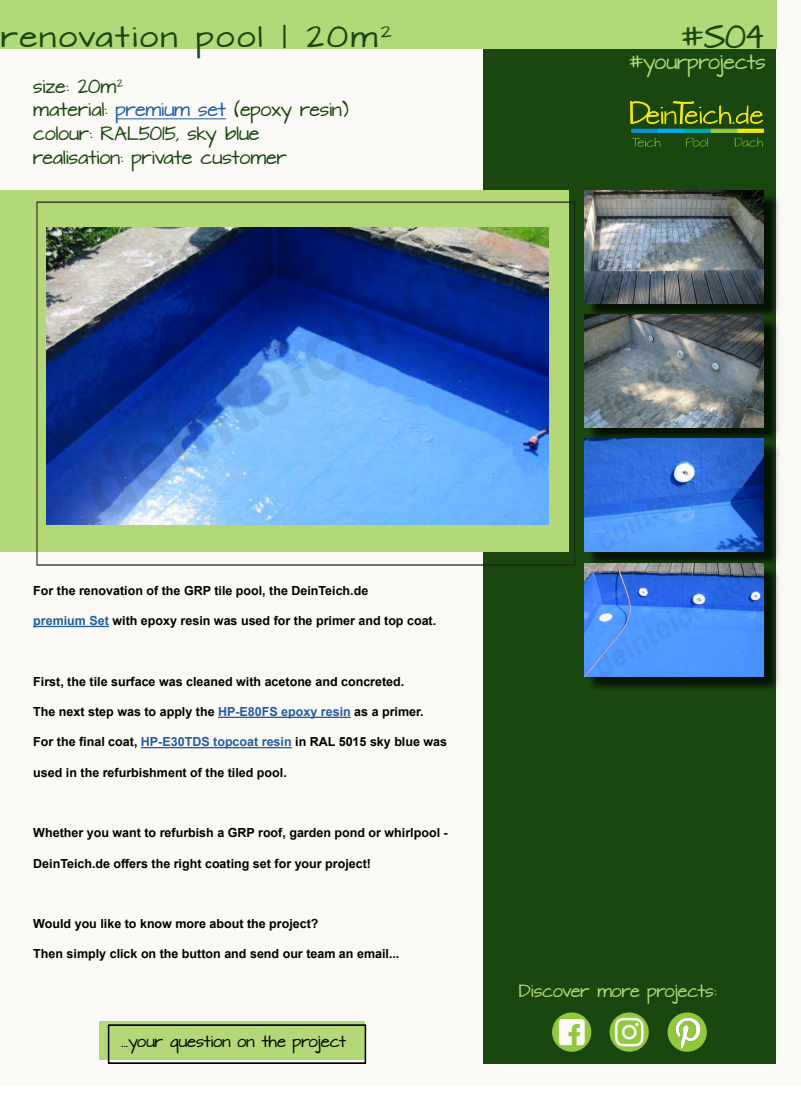
<style>
.page{position:relative;width:801px;height:1110px;background:#fff}
.page>*{position:absolute;margin:0;border:0;box-sizing:border-box;transform-origin:0 0}
.t1{font:27.5px "Architects Daughter";color:#1a4710}
.t2{font:25px "Architects Daughter";letter-spacing:.1em;color:#1a4710;scale:1.1 1}
.t3{font:17.5px "Architects Daughter";color:#b3d878}
.t4{font:16.25px/23.8px "Architects Daughter";color:#1a4710}
.t5{font:15px "Architects Daughter";color:#b3d878}
.t6{font:13.75px "Architects Daughter";color:#000}
.t7{font:700 12.5px "Arial";color:#000}
.s1{color:#215e9e}
</style>
<div class="page">
<div style="left:1px;top:0;width:800px;height:1084px;background:#fbf9f6"></div>
<div style="left:484px;top:44px;width:292px;height:1018px;background:#1a4710"></div>
<div style="left:0;top:190px;width:568px;height:362px;background:#b3d878"></div>
<svg style="left:36px;top:201px;width:539px;height:364px"></svg>
<div style="left:0;top:1px;width:776px;height:48px;background:#b3d878"></div>
<img style="left:47px;top:227px;width:501px;height:297px">
<hr style="left:116px;top:118px;width:110px;height:1px;background:#215e9e">
<hr style="left:33px;top:625px;width:76px;height:2px;background:#215e9e">
<hr style="left:218px;top:716px;width:133px;height:1px;background:#215e9e">
<hr style="left:141px;top:746px;width:151px;height:2px;background:#215e9e">
<div style="left:586px;top:192px;width:193px;height:127px;background:#000;opacity:.75"></div>
<img style="left:585px;top:190px;width:179px;height:113px">
<div style="left:586px;top:316px;width:193px;height:127px;background:#000;opacity:.75"></div>
<img style="left:585px;top:314px;width:179px;height:113px">
<div style="left:586px;top:440px;width:193px;height:126px;background:#000;opacity:.75"></div>
<img style="left:585px;top:438px;width:179px;height:113px">
<div style="left:586px;top:565px;width:193px;height:126px;background:#000;opacity:.75"></div>
<img style="left:585px;top:563px;width:179px;height:113px">
<img style="left:630px;top:101px;width:133px;height:46px">
<div style="left:99px;top:1021px;width:265px;height:38px;background:#b3d878"></div>
<svg style="left:108px;top:1024px;width:258px;height:39px"></svg>
<svg style="left:667px;top:1012px;width:40px;height:39px"></svg>
<svg style="left:609px;top:1012px;width:40px;height:39px"></svg>
<svg style="left:614px;top:1017px;width:29px;height:29px"></svg>
<svg style="left:552px;top:1012px;width:39px;height:39px"></svg>
<svg style="left:559px;top:1018px;width:26px;height:26px"></svg>
<img style="left:672px;top:1017px;width:31px;height:31px">
<h2 class="t2" style="left:1px;top:20px;width:358px">renovation pool | 20m²</h2>
<h3 class="t4" style="left:33px;top:76px;width:317px">size: 20m²<br>material: <span class="s1">premium set</span> (epoxy resin) colour: RAL5015, sky blue realisation: private customer</h3>
<h1 class="t1" style="left:682px;top:17px;width:83px">#S04</h1>
<h3 class="t3" style="left:629px;top:49px;width:137px">#yourprojects</h3>
<p class="t7" style="left:33px;top:581px;width:336px">For the renovation of the GRP tile pool, the DeinTeich.de</p>
<p class="t7" style="left:33px;top:611px;width:404px"><span class="s1">premium Set</span> with epoxy resin was used for the primer and top coat.</p>
<p class="t7" style="left:33px;top:672px;width:372px">First, the tile surface was cleaned with acetone and concreted.</p>
<p class="t7" style="left:33px;top:702px;width:392px">The next step was to apply the <span class="s1">HP-E80FS epoxy resin</span> as a primer.</p>
<p class="t7" style="left:33px;top:733px;width:415px">For the final coat, <span class="s1">HP-E30TDS topcoat resin</span> in RAL 5015 sky blue was</p>
<p class="t7" style="left:33px;top:763px;width:255px">used in the refurbishment of the tiled pool.</p>
<p class="t7" style="left:33px;top:823px;width:416px">Whether you want to refurbish a GRP roof, garden pond or whirlpool -</p>
<p class="t7" style="left:33px;top:854px;width:339px">DeinTeich.de offers the right coating set for your project!</p>
<p class="t7" style="left:33px;top:914px;width:287px">Would you like to know more about the project?</p>
<p class="t7" style="left:33px;top:944px;width:368px">Then simply click on the button and send our team an email...</p>
<p class="t6" style="left:121px;top:1031px;width:226px">...your question on the project</p>
<p class="t5" style="left:519px;top:980px;width:200px">Discover more projects:</p>
</div>
